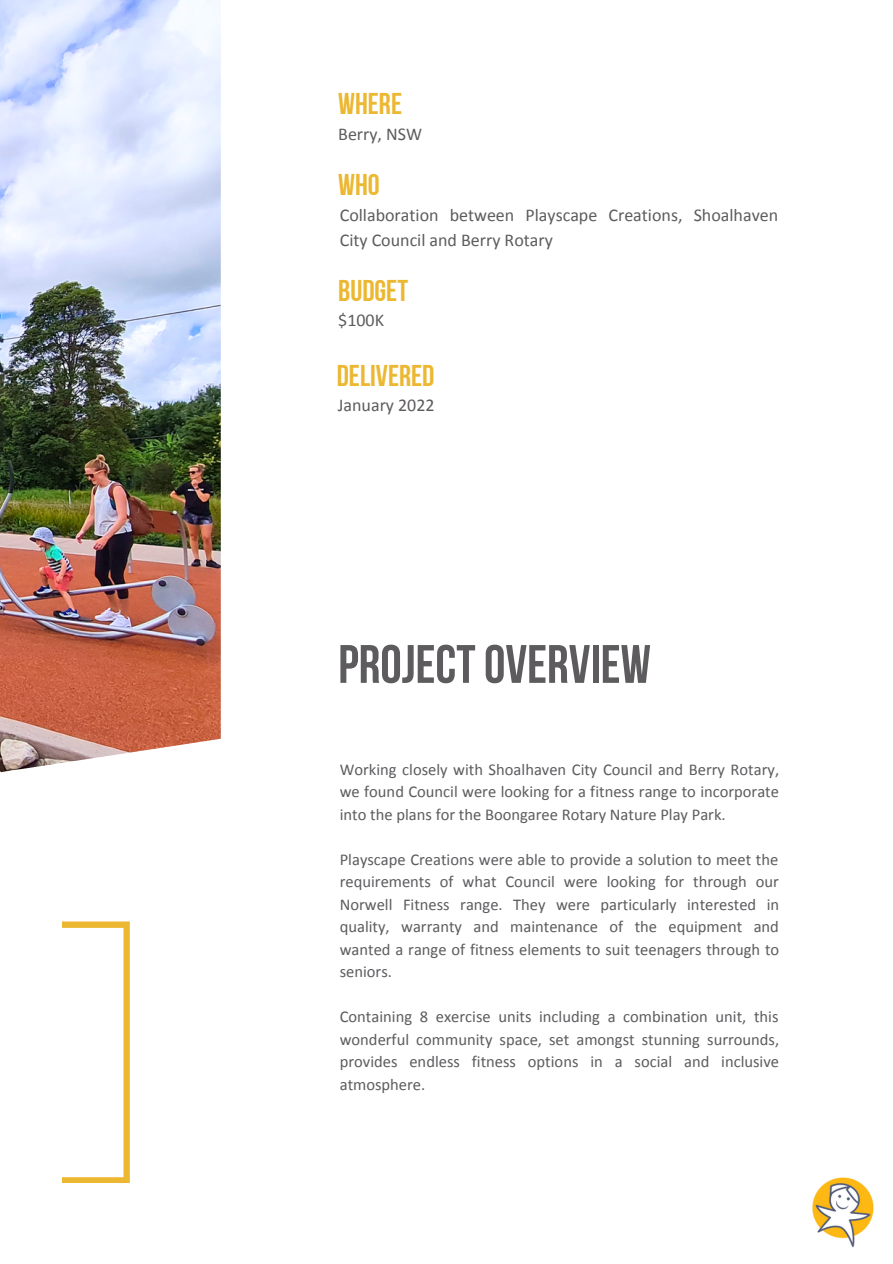
<style>
.page{position:relative;width:893px;height:1264px;background:#fff}
.page>*{position:absolute;margin:0;border:0;box-sizing:border-box;transform-origin:0 0}
.t1{font:54px "Bebas Neue Cyrillic";color:#5d5b5e}
.t2{font:30px "Bebas Neue Cyrillic";color:#ecb731}
.t3{font:18px/24.8px "Calibri";color:#5d5b5e}
.t4{font:16.5px/22.5px "Calibri";color:#5d5b5e;text-align:justify}
</style>
<div class="page">
<svg style="left:62px;top:921px;width:68px;height:262px"></svg>
<img style="left:812px;top:1177px;width:62px;height:71px">
<img style="left:0;top:0;width:221px;height:773px">
<h2 class="t2" style="left:338px;top:92px;width:65px">WHERE</h2>
<p class="t3" style="left:338px;top:123px;width:85px">Berry, NSW</p>
<h2 class="t2" style="left:338px;top:173px;width:43px">WHO</h2>
<p class="t3" style="left:340px;top:204px;width:440px">Collaboration between Playscape Creations, Shoalhaven<br>City Council and Berry Rotary</p>
<h2 class="t2" style="left:338px;top:278px;width:71px">BUDGET</h2>
<p class="t3" style="left:338px;top:309px;width:47px">$100K</p>
<h2 class="t2" style="left:337px;top:363px;width:99px">DELIVERED</h2>
<p class="t3" style="left:338px;top:394px;width:98px">January 2022</p>
<h1 class="t1" style="left:338px;top:642px;width:314px">PROJECTOVERVIEW</h1>
<p class="t4" style="left:340px;top:759px;width:441px">Working closely with Shoalhaven City Council and Berry Rotary, we found Council were looking for a fitness range to incorporate into the plans for the Boongaree Rotary Nature Play Park.</p>
<p class="t4" style="left:340px;top:849px;width:441px">Playscape Creations were able to provide a solution to meet the requirements of what Council were looking for through our Norwell Fitness range. They were particularly interested in quality, warranty and maintenance of the equipment and wanted a range of fitness elements to suit teenagers through to seniors.</p>
<p class="t4" style="left:340px;top:1006px;width:441px">Containing 8 exercise units including a combination unit, this wonderful community space, set amongst stunning surrounds, provides endless fitness options in a social and inclusive atmosphere.</p>
</div>
